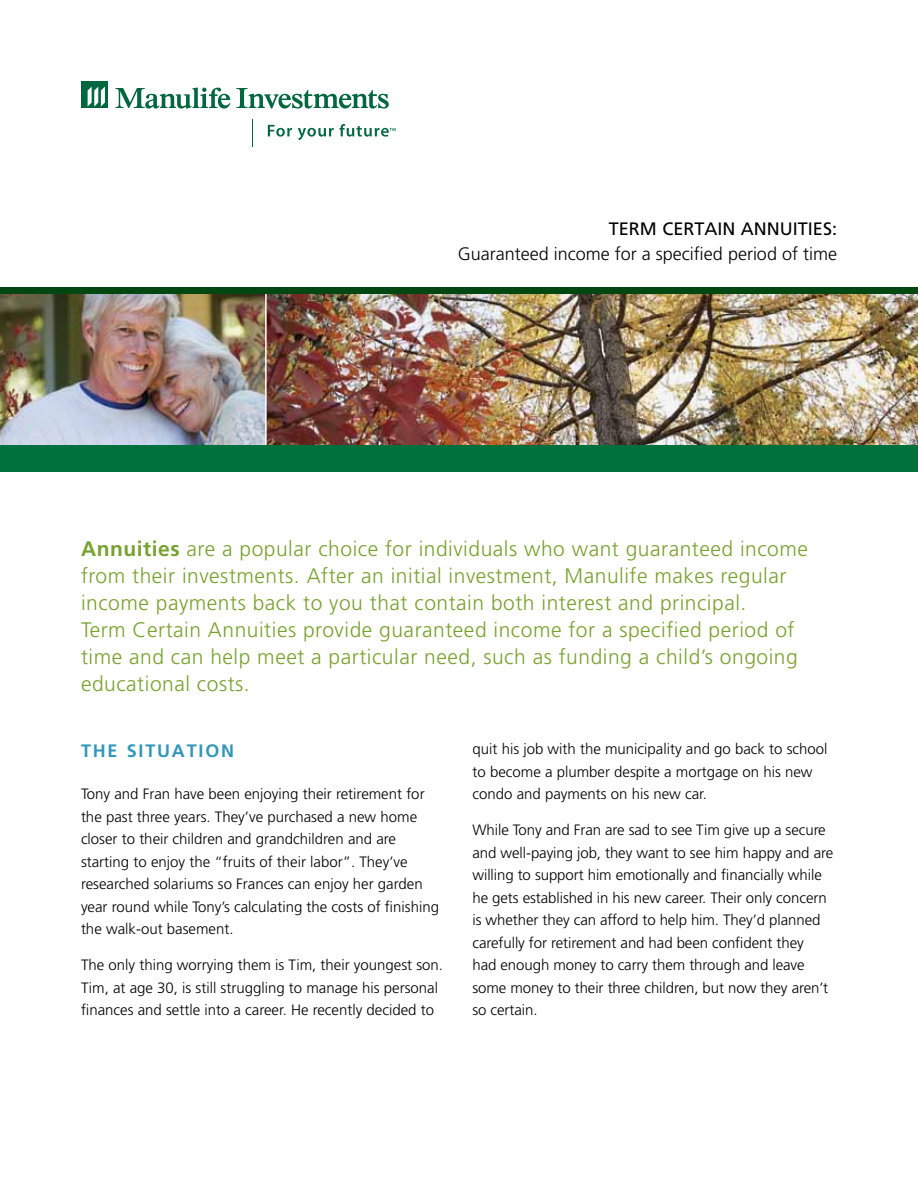
<style>
.page{position:relative;width:918px;height:1188px;background:#fff}
.page>*{position:absolute;margin:0;border:0;box-sizing:border-box;transform-origin:0 0}
.t1{font:300 21px/27px "Frutiger";letter-spacing:.025em;color:#78a22f}
.t2{font:300 18px "Frutiger";color:#000}
.t3{font:18px "Frutiger";color:#000}
.t4{font:700 18px "Frutiger";letter-spacing:.1em;color:#3397b9}
.t5{font:300 15px/22.5px "Frutiger";color:#000}
.s1{font-weight:700}
</style>
<div class="page">
<div style="left:81px;top:81px;width:27px;height:27px;background:#00673e"></div>
<svg style="left:88px;top:87px;width:17px;height:20px"></svg>
<svg style="left:115px;top:88px;width:115px;height:21px"></svg>
<svg style="left:236px;top:88px;width:153px;height:21px"></svg>
<svg style="left:252px;top:120px;width:1px;height:27px"></svg>
<svg style="left:268px;top:125px;width:24px;height:12px"></svg>
<svg style="left:298px;top:128px;width:36px;height:12px"></svg>
<svg style="left:340px;top:124px;width:56px;height:13px"></svg>
<img style="left:266px;top:294px;width:652px;height:152px">
<img style="left:0;top:294px;width:266px;height:152px">
<hr style="left:265px;top:294px;width:2px;height:151px;background:#fff">
<div style="left:0;top:446px;width:918px;height:26px;background:#00703c"></div>
<div style="left:0;top:287px;width:918px;height:7px;background:#004712"></div>
<p class="t3" style="left:609px;top:218px;width:230px">TERM CERTAIN ANNUITIES:</p>
<p class="t2" style="left:458px;top:244px;width:381px">Guaranteed income for a specified period of time</p>
<p class="t1" style="left:81px;top:536px;width:729px"><span class="s1">Annuities</span> are a popular choice for individuals who want guaranteed income from their investments. After an initial investment, Manulife makes regular income payments back to you that contain both interest and principal.<br>Term Certain Annuities provide guaranteed income for a specified period of time and can help meet a particular need, such as funding a child’s ongoing educational costs.</p>
<p class="t4" style="left:81px;top:740px;width:155px">THE SITUATION</p>
<p class="t5" style="left:81px;top:783px;width:360px">Tony and Fran have been enjoying their retirement for the past three years. They’ve purchased a new home closer to their children and grandchildren and are starting to enjoy the “fruits of their labor”. They’ve researched solariums so Frances can enjoy her garden year round while Tony’s calculating the costs of finishing the walk-out basement.</p>
<p class="t5" style="left:81px;top:954px;width:364px">The only thing worrying them is Tim, their youngest son.<br>Tim, at age 30, is still struggling to manage his personal finances and settle into a career. He recently decided to</p>
<p class="t5" style="left:472px;top:738px;width:357px">quit his job with the municipality and go back to school to become a plumber despite a mortgage on his new condo and payments on his new car.</p>
<p class="t5" style="left:472px;top:819px;width:362px">While Tony and Fran are sad to see Tim give up a secure and well-paying job, they want to see him happy and are willing to support him emotionally and financially while he gets established in his new career. Their only concern is whether they can afford to help him. They’d planned carefully for retirement and had been confident they<br>had enough money to carry them through and leave some money to their three children, but now they aren’t so certain.</p>
</div>
